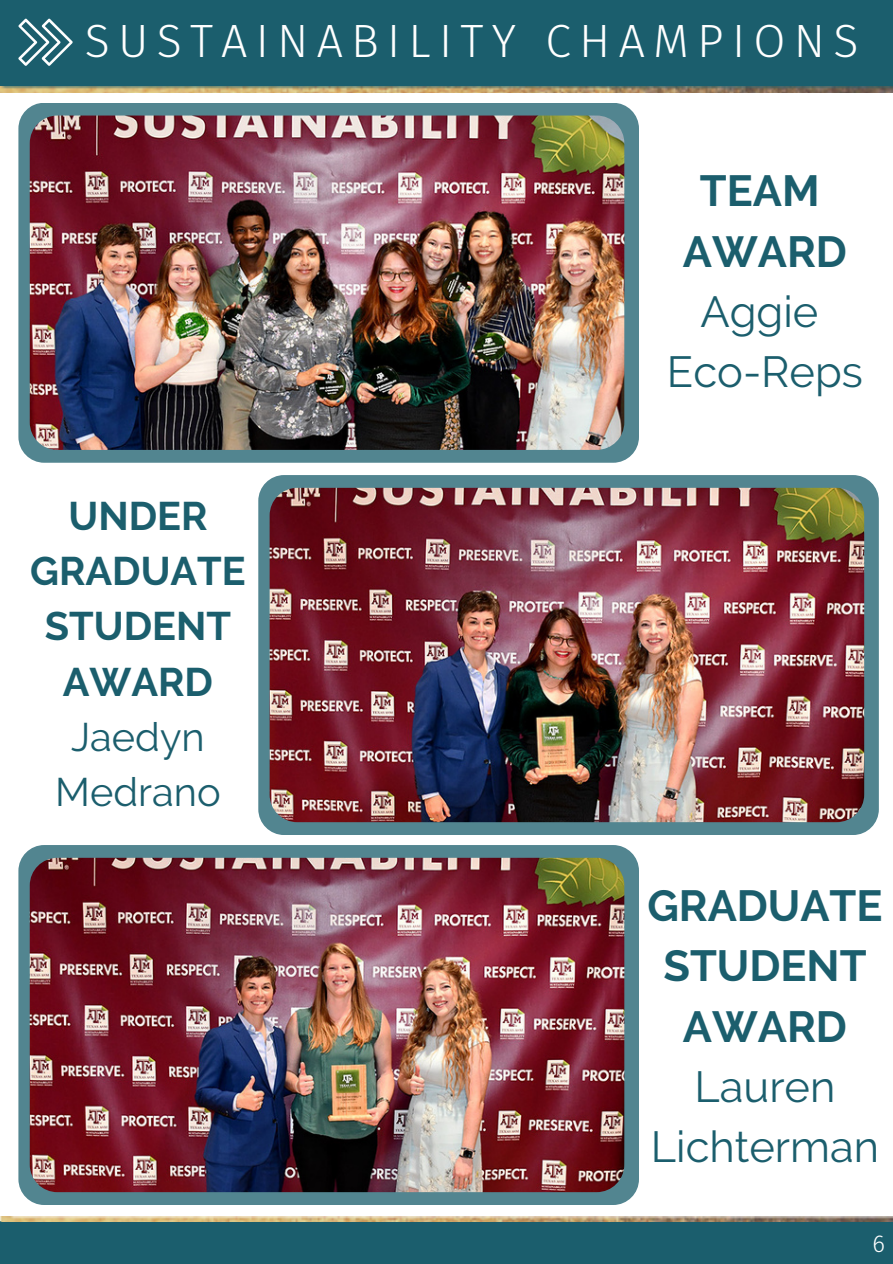
<style>
.page{position:relative;width:893px;height:1264px;background:#fff}
.page>*{position:absolute;margin:0;border:0;box-sizing:border-box;transform-origin:0 0}
.t1{font:300 46.5px "Fira Sans";letter-spacing:.175em;color:#fff}
.t2{font:700 43.35px/60.3px "Raleway";color:#1b5e6d;text-align:center}
.t3{font:43.35px/60.3px "Raleway";color:#1b5e6d;text-align:center}
.t4{font:700 39.75px/55.2px "Raleway";color:#1b5e6d;text-align:center}
.t5{font:39.75px "Raleway";color:#1b5e6d}
.t6{font:300 24px "Fira Sans";color:#fff}
.s1{font-weight:700}
.s2{font-weight:400}
</style>
<div class="page">
<div style="left:0;top:0;width:892px;height:1263px;background:#1b5e6d"></div>
<div style="left:0;top:89px;width:892px;height:1131px;background:#fff"></div>
<img style="left:0;top:86px;width:892px;height:6px">
<img style="left:0;top:1216px;width:892px;height:5px">
<svg style="left:18px;top:19px;width:54px;height:47px"></svg>
<div style="left:18px;top:845px;width:620px;height:359px;background:#528590;border-radius:26px"></div>
<img style="left:30px;top:857px;width:594px;height:335px;border-radius:28px">
<svg style="left:258px;top:475px;width:620px;height:360px;background:#53858f"></svg>
<img style="left:269px;top:488px;width:595px;height:334px;border-radius:28px">
<div style="left:18px;top:103px;width:620px;height:360px;background:#528590;border-radius:26px"></div>
<img style="left:30px;top:115px;width:594px;height:335px;border-radius:28px">
<p class="t1" style="left:85px;top:14px;width:775px">SUSTAINABILITY CHAMPIONS</p>
<p class="t4" style="left:30px;top:488px;width:217px">UNDER<br>GRADUATE<br>STUDENT</p>
<p class="t4" style="left:63px;top:654px;width:152px">AWARD</p>
<p class="t5" style="left:71px;top:713px;width:135px">Jaedyn</p>
<p class="t5" style="left:55px;top:768px;width:167px">Medrano</p>
<p class="t3" style="left:666px;top:161px;width:198px"><span class="s1">TEAM<br>AWARD<br></span>Aggie<br>Eco-Reps</p>
<p class="t2" style="left:647px;top:875px;width:237px">GRADUATE<br>STUDENT<br>AWARD<br><span class="s2">Lauren<br>Lichterman</span></p>
<h2 class="t6" style="left:872px;top:1229px;width:14px">6</h2>
</div>
